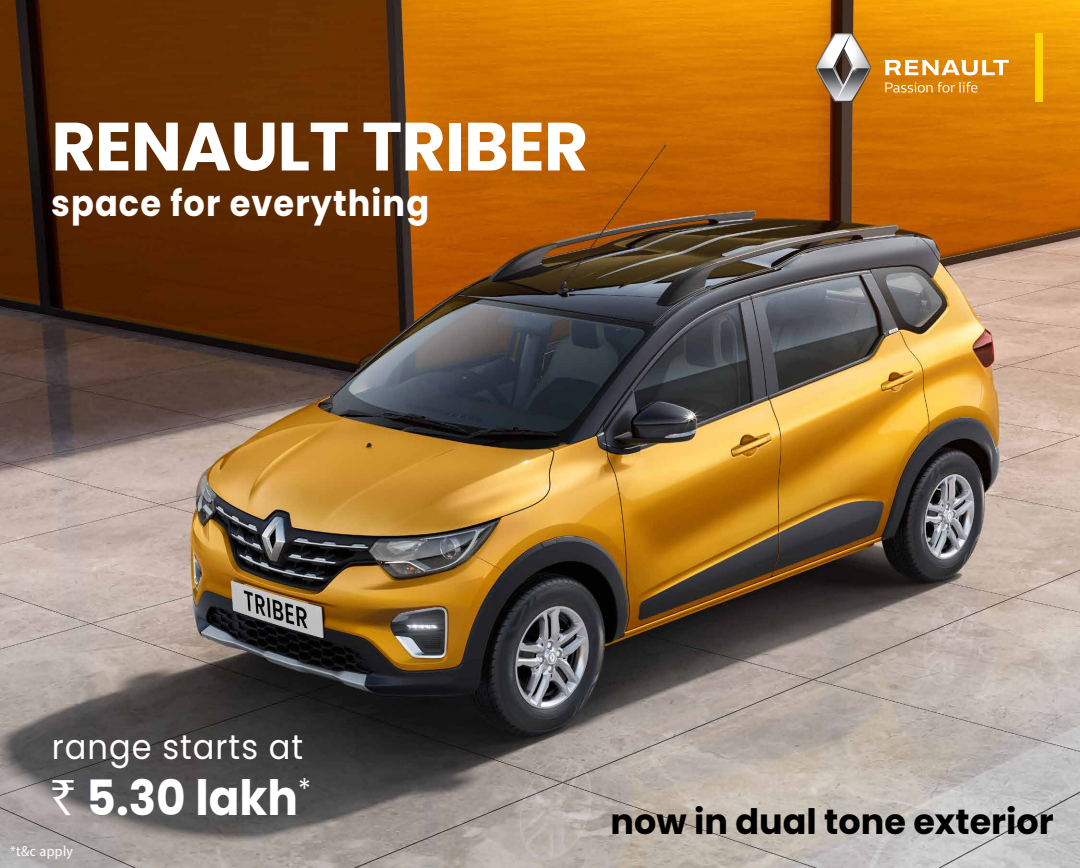
<style>
.page{position:relative;width:1080px;height:868px;background:#fff}
.page>*{position:absolute;margin:0;border:0;box-sizing:border-box;transform-origin:0 0}
.t1{font:700 68.2px "Poppins";letter-spacing:-.015em;color:#fff}
.t2{font:700 48.6px "Poppins";color:#fff;scale:.93 1}
.t3{font:700 36px "Poppins";letter-spacing:.03em;color:#fff;scale:.93 1}
.t4{font:700 35px "Poppins";color:#000}
.t5{font:34.4px "Poppins";letter-spacing:.03em;color:#fff;scale:.93 1}
.t6{font:14.6px "Myriad Pro";letter-spacing:.03em;color:#fff;scale:.93 1}
.s1{font-family:"Rupee Foradian";font-weight:400}
</style>
<div class="page">
<img style="left:0;top:0;width:1080px;height:868px">
<svg style="left:885px;top:60px;width:124px;height:15px"></svg>
<div style="left:1035px;top:33px;width:8px;height:69px;background:#ffd400"></div>
<svg style="left:816px;top:33px;width:55px;height:69px"></svg>
<svg style="left:885px;top:82px;width:92px;height:10px"></svg>
<h1 class="t1" style="left:51px;top:107px;width:538px">RENAULT TRIBER</h1>
<p class="t3" style="left:51px;top:182px;width:408px">space for everything</p>
<p class="t5" style="left:52px;top:727px;width:272px">range starts at</p>
<h2 class="t2" style="left:52px;top:770px;width:280px"><span class="s1">`</span> 5.30 lakh<sup>*</sup></h2>
<p class="t6" style="left:10px;top:842px;width:69px">*t&amp;c apply</p>
<p class="t4" style="left:610px;top:801px;width:445px">now in dual tone exterior</p>
</div>
